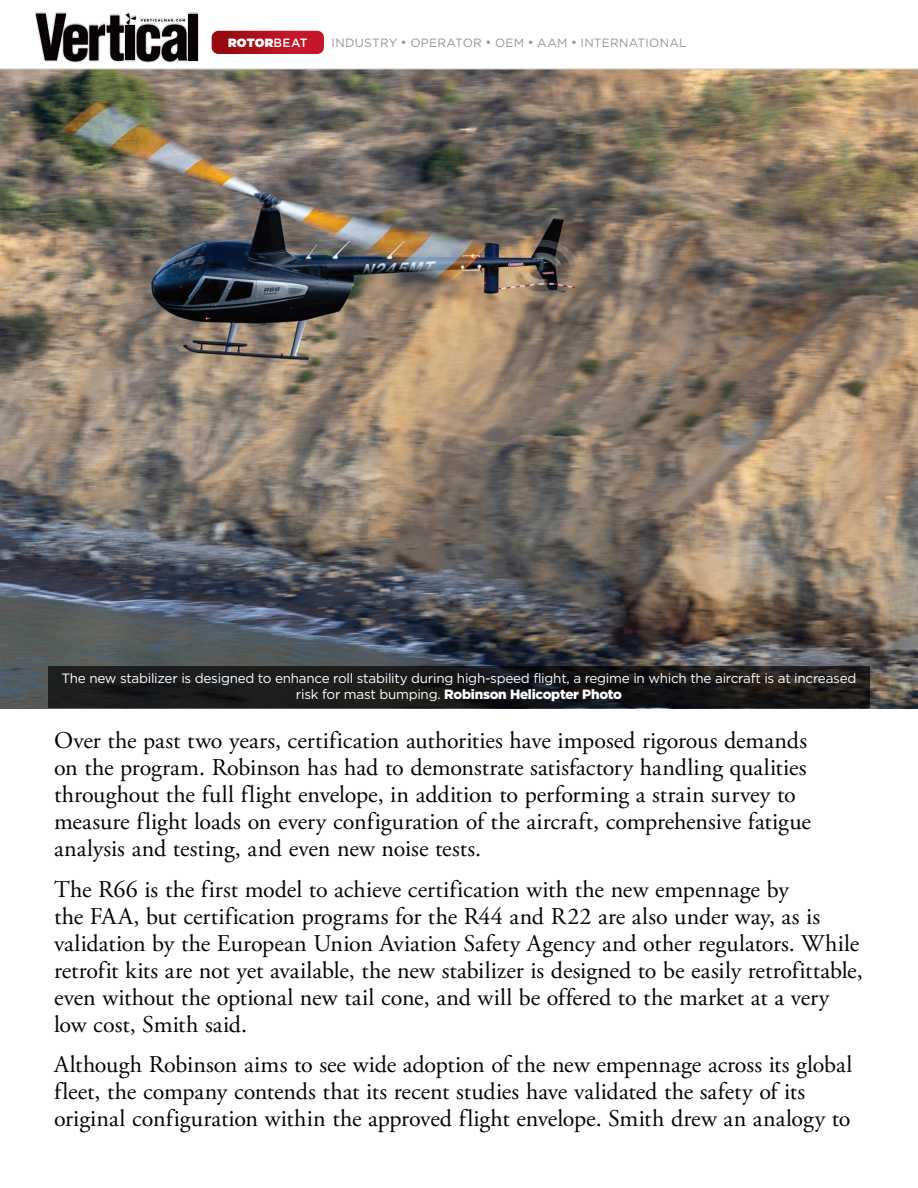
<style>
.page{position:relative;width:918px;height:1188px;background:#fff}
.page>*{position:absolute;margin:0;border:0;box-sizing:border-box;transform-origin:0 0}
.t1{font:24px/27px "Adobe Garamond Pro";color:#080302}
.t2{font:13.5px/16.2px "Gotham HTF";letter-spacing:-.02em;color:#fff;text-align:center}
.t3{font:12px "Gotham HTF";letter-spacing:.02em;color:#939598}
.t4{font:900 12px "Gotham HTF";letter-spacing:.01em;color:#fff}
.s1{font-weight:500}
.s2{font-family:"Lemon Milklight"}
.s3{font-weight:900}
</style>
<div class="page">
<img style="left:0;top:70px;width:918px;height:638px">
<svg style="left:48px;top:666px;width:822px;height:42px;background:#19191a"></svg>
<hr style="left:0;top:69px;width:918px;height:1px;background:#c7c8ca">
<svg style="left:212px;top:31px;width:112px;height:23px;background:#b21422"></svg>
<div style="left:34px;top:12px;width:166px;height:52px;background:#231f20;opacity:.45"></div>
<div style="left:189px;top:14px;width:9px;height:46px;background:#080302"></div>
<svg style="left:36px;top:13px;width:151px;height:49px"></svg>
<p class="t4" style="left:228px;top:36px;width:81px">ROTOR<span class="s1">BEAT</span></p>
<p class="t3" style="left:332px;top:36px;width:356px">INDUSTRY <span class="s2">[</span> OPERATOR <span class="s2">[</span> OEM <span class="s2">[</span> AAM <span class="s2">[</span> INTERNATIONAL</p>
<p class="t2" style="left:62px;top:670px;width:796px">The new stabilizer is designed to enhance roll stability during high-speed flight, a regime in which the aircraft is at increased risk for mast bumping. <span class="s3">Robinson Helicopter Photo</span></p>
<p class="t1" style="left:54px;top:728px;width:758px">Over the past two years, certification authorities have imposed rigorous demands on the program. Robinson has had to demonstrate satisfactory handling qualities throughout the full flight envelope, in addition to performing a strain survey to measure flight loads on every configuration of the aircraft, comprehensive fatigue analysis and testing, and even new noise tests.</p>
<p class="t1" style="left:54px;top:877px;width:810px">The R66 is the first model to achieve certification with the new empennage by<br>the FAA, but certification programs for the R44 and R22 are also under way, as is validation by the European Union Aviation Safety Agency and other regulators. While retrofit kits are not yet available, the new stabilizer is designed to be easily retrofittable, even without the optional new tail cone, and will be offered to the market at a very low cost, Smith said.</p>
<p class="t1" style="left:54px;top:1052px;width:800px">Although Robinson aims to see wide adoption of the new empennage across its global fleet, the company contends that its recent studies have validated the safety of its original configuration within the approved flight envelope. Smith drew an analogy to</p>
</div>
